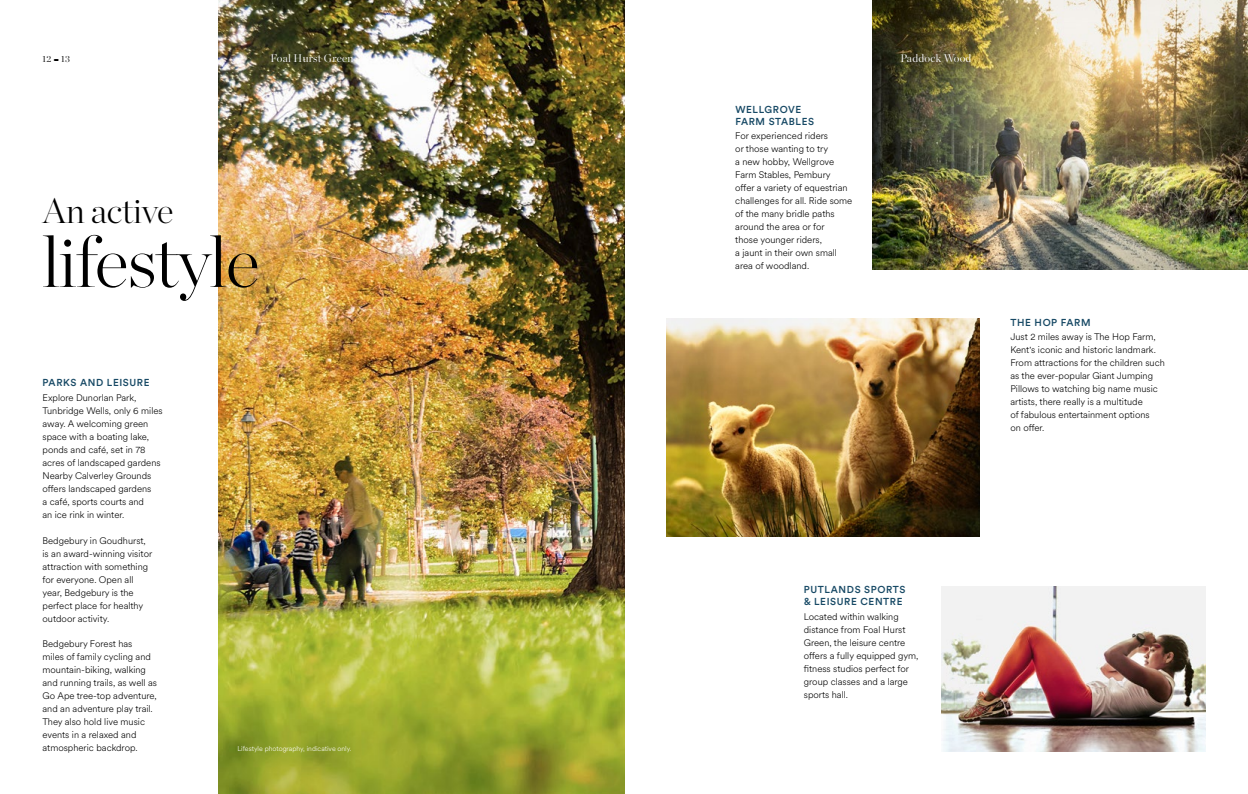
<style>
.page{position:relative;width:1248px;height:794px;background:#fff}
.page>*{position:absolute;margin:0;border:0;box-sizing:border-box;transform-origin:0 0}
.t1{font:200 72px "Chronicle Display";letter-spacing:-.015em;color:#000}
.t2{font:200 35px "Chronicle Display";letter-spacing:-.015em;color:#000}
.t3{font:300 11px "Chronicle Display";letter-spacing:.02em;color:#fff}
.t4{font:500 10px/12.1px "Circular Std";letter-spacing:.06em;color:#174965}
.t5{font:300 9.5px/13px "Circular XX";color:#000}
.t6{font:300 9px "Chronicle Display";color:#000}
.t7{font:300 7px "Circular XX";color:#fff}
</style>
<div class="page">
<img style="left:872px;top:0;width:375px;height:269px">
<img style="left:941px;top:586px;width:264px;height:165px">
<img style="left:666px;top:318px;width:313px;height:219px">
<img style="left:218px;top:0;width:406px;height:794px">
<p class="t6" style="left:43px;top:52px;width:29px">12 – 13</p>
<p class="t3" style="left:270px;top:50px;width:84px">Foal Hurst Green</p>
<p class="t3" style="left:900px;top:50px;width:72px">Paddock Wood</p>
<h2 class="t2" style="left:43px;top:184px;width:132px">An active</h2>
<h1 class="t1" style="left:43px;top:207px;width:219px">lifestyle</h1>
<p class="t4" style="left:43px;top:376px;width:108px">PARKS AND LEISURE</p>
<p class="t5" style="left:43px;top:390px;width:122px">Explore Dunorlan Park,<br>Tunbridge Wells, only 6 miles away. A welcoming green space with a boating lake, ponds and café, set in 78 acres of landscaped gardens<br>Nearby Calverley Grounds offers landscaped gardens<br>a café, sports courts and<br>an ice rink in winter.</p>
<p class="t5" style="left:43px;top:533px;width:111px">Bedgebury in Goudhurst, is an award-winning visitor attraction with something for everyone. Open all year, Bedgebury is the perfect place for healthy outdoor activity.</p>
<p class="t5" style="left:43px;top:637px;width:116px">Bedgebury Forest has<br>miles of family cycling and mountain-biking, walking and running trails, as well as<br>Go Ape tree-top adventure, and an adventure play trail.<br>They also hold live music events in a relaxed and atmospheric backdrop.</p>
<p class="t7" style="left:237px;top:744px;width:116px">Lifestyle photography, indicative only.</p>
<p class="t4" style="left:735px;top:103px;width:80px">WELLGROVE<br>FARM STABLES</p>
<p class="t5" style="left:735px;top:129px;width:119px">For experienced riders<br>or those wanting to try<br>a new hobby, Wellgrove<br>Farm Stables, Pembury offer a variety of equestrian challenges for all. Ride some of the many bridle paths around the area or for<br>those younger riders,<br>a jaunt in their own small area of woodland.</p>
<p class="t4" style="left:803px;top:583px;width:103px">PUTLANDS SPORTS &amp; LEISURE CENTRE</p>
<p class="t5" style="left:803px;top:609px;width:116px">Located within walking distance from Foal Hurst<br>Green, the leisure centre offers a fully equipped gym, fitness studios perfect for group classes and a large sports hall.</p>
<p class="t4" style="left:1010px;top:316px;width:82px">THE HOP FARM</p>
<p class="t5" style="left:1010px;top:330px;width:156px">Just 2 miles away is The Hop Farm,<br>Kent's iconic and historic landmark.<br>From attractions for the children such as the ever-popular Giant Jumping<br>Pillows to watching big name music artists, there really is a multitude<br>of fabulous entertainment options<br>on offer.</p>
</div>
